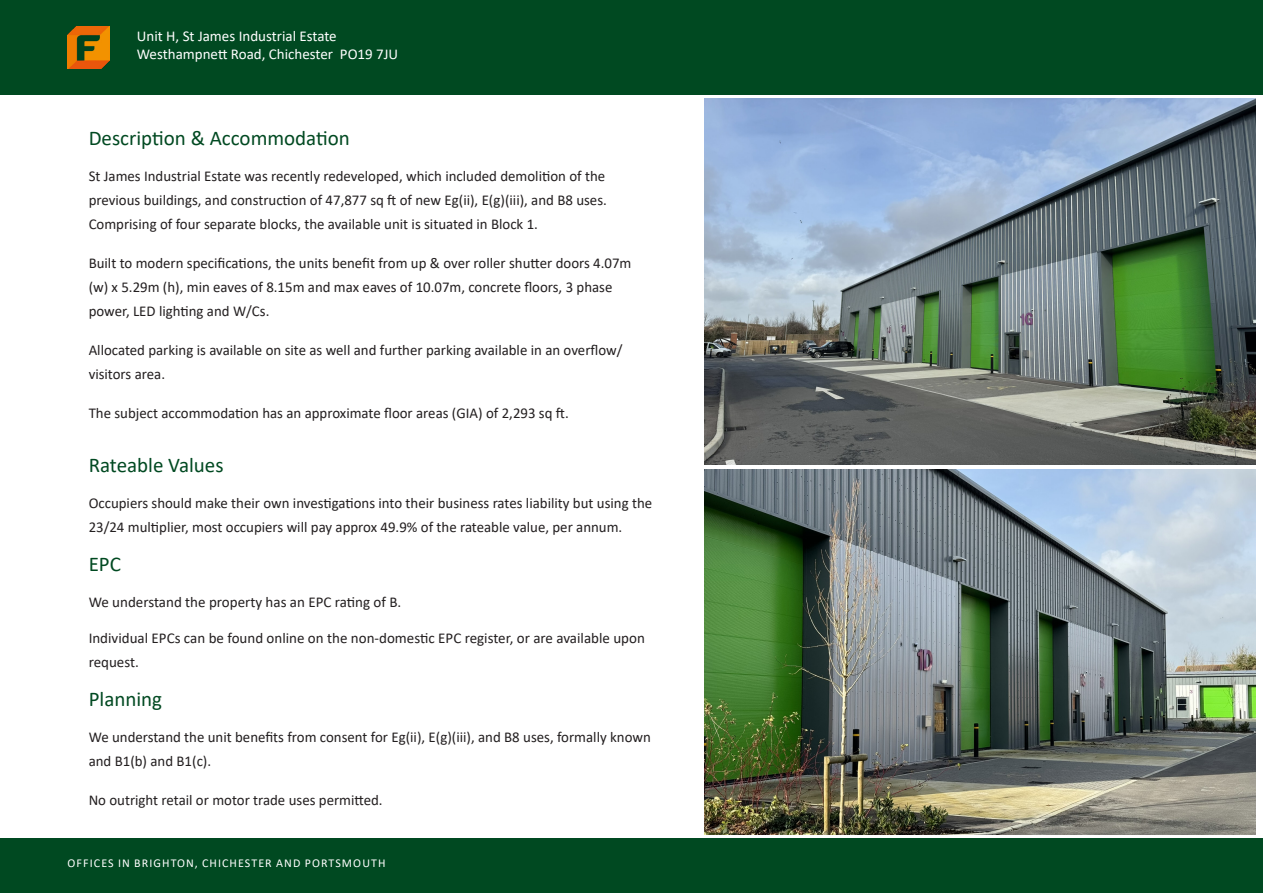
<style>
.page{position:relative;width:1263px;height:893px;background:#fff}
.page>*{position:absolute;margin:0;border:0;box-sizing:border-box;transform-origin:0 0}
.Flude_-_Sub_Header{font:21px "Calibri";color:#004921}
.Flude_-_Standard_Paragraph_Text{font:15px/24px "Calibri";color:#231f20}
.t1{font:15px "Calibri";color:#fff}
.t2{font:12px "Calibri";letter-spacing:.09em;color:#fff}
</style>
<div class="page">
<div style="left:0;top:0;width:1263px;height:95px;background:#004921"></div>
<img style="left:67px;top:26px;width:43px;height:42px">
<div style="left:0;top:838px;width:1263px;height:55px;background:#004921"></div>
<img style="left:705px;top:470px;width:550px;height:365px">
<img style="left:705px;top:99px;width:550px;height:365px">
<p class="t1" style="left:137px;top:26px;width:201px">Unit H, St James Industrial Estate</p>
<p class="t1" style="left:137px;top:44px;width:263px">Westhampnett Road, Chichester PO19 7JU</p>
<p class="Flude_-_Sub_Header" style="left:89px;top:123px;width:263px">Description &amp; Accommodation</p>
<p class="Flude_-_Standard_Paragraph_Text" style="left:89px;top:164px;width:520px;text-align:justify">St James Industrial Estate was recently redeveloped, which included demolition of the previous buildings, and construction of 47,877 sq ft of new Eg(ii), E(g)(iii), and B8 uses.<br>Comprising of four separate blocks, the available unit is situated in Block 1.</p>
<p class="Flude_-_Standard_Paragraph_Text" style="left:89px;top:251px;width:544px">Built to modern specifications, the units benefit from up &amp; over roller shutter doors 4.07m (w) x 5.29m (h), min eaves of 8.15m and max eaves of 10.07m, concrete floors, 3 phase power, LED lighting and W/Cs.</p>
<p class="Flude_-_Standard_Paragraph_Text" style="left:89px;top:338px;width:535px">Allocated parking is available on site as well and further parking available in an overflow/ visitors area.</p>
<p class="Flude_-_Standard_Paragraph_Text" style="left:89px;top:401px;width:482px">The subject accommodation has an approximate floor areas (GIA) of 2,293 sq ft.</p>
<p class="Flude_-_Sub_Header" style="left:89px;top:450px;width:136px">Rateable Values</p>
<p class="Flude_-_Standard_Paragraph_Text" style="left:89px;top:491px;width:565px">Occupiers should make their own investigations into their business rates liability but using the<br>23/24 multiplier, most occupiers will pay approx 49.9% of the rateable value, per annum.</p>
<p class="Flude_-_Sub_Header" style="left:89px;top:549px;width:34px">EPC</p>
<p class="Flude_-_Standard_Paragraph_Text" style="left:89px;top:590px;width:314px">We understand the property has an EPC rating of B.</p>
<p class="Flude_-_Standard_Paragraph_Text" style="left:89px;top:626px;width:558px">Individual EPCs can be found online on the non-domestic EPC register, or are available upon request.</p>
<p class="Flude_-_Sub_Header" style="left:89px;top:684px;width:75px">Planning</p>
<p class="Flude_-_Standard_Paragraph_Text" style="left:89px;top:725px;width:564px">We understand the unit benefits from consent for Eg(ii), E(g)(iii), and B8 uses, formally known and B1(b) and B1(c).</p>
<p class="Flude_-_Standard_Paragraph_Text" style="left:89px;top:788px;width:296px">No outright retail or motor trade uses permitted.</p>
<p class="t2" style="left:68px;top:855px;width:319px">OFFICES IN BRIGHTON, CHICHESTER AND PORTSMOUTH</p>
</div>
